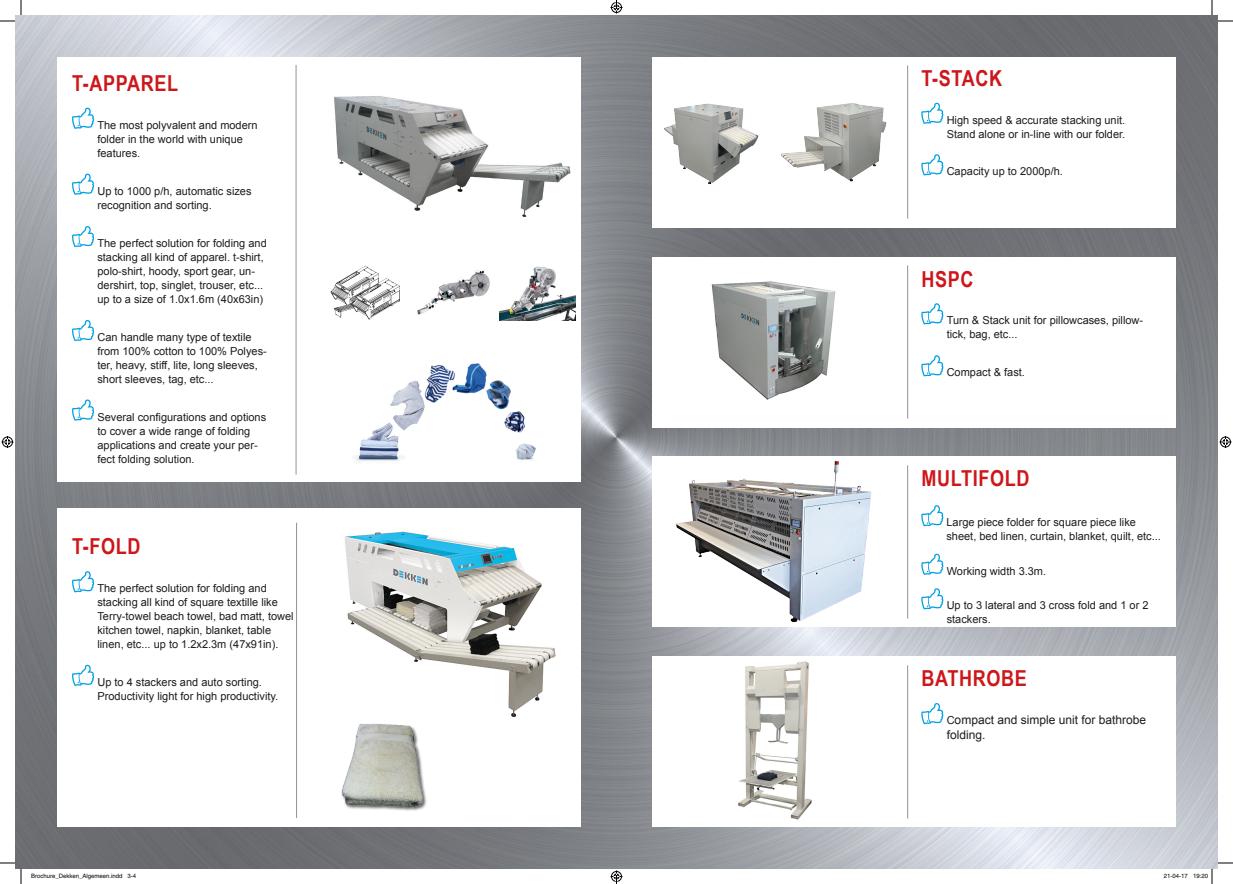
<style>
.page{position:relative;width:1233px;height:884px;background:#fff}
.page>*{position:absolute;margin:0;border:0;box-sizing:border-box;transform-origin:0 0}
.t1{font:700 22px "Arial Narrow";letter-spacing:.03em;color:#cd171a}
.t2{font:12px/14.4px "Arial";color:#1d1d1b}
.t3{font:11px/14px "Arial";color:#1d1d1b}
.t4{font:6px "Helvetica";color:#000}
.s1{font-size:11px}
</style>
<div class="page">
<img style="left:15px;top:15px;width:1202px;height:854px">
<div style="left:57px;top:57px;width:523px;height:425px;background:#fff"></div>
<div style="left:57px;top:509px;width:523px;height:318px;background:#fff"></div>
<div style="left:652px;top:57px;width:524px;height:170px;background:#fff"></div>
<div style="left:652px;top:257px;width:524px;height:170px;background:#fff"></div>
<div style="left:652px;top:457px;width:524px;height:170px;background:#fff"></div>
<div style="left:652px;top:657px;width:524px;height:170px;background:#fff"></div>
<svg style="left:72px;top:108px;width:22px;height:21px"></svg>
<svg style="left:72px;top:174px;width:22px;height:21px"></svg>
<svg style="left:72px;top:226px;width:22px;height:21px"></svg>
<svg style="left:72px;top:320px;width:22px;height:21px"></svg>
<svg style="left:72px;top:399px;width:22px;height:22px"></svg>
<svg style="left:921px;top:103px;width:22px;height:21px"></svg>
<svg style="left:921px;top:154px;width:22px;height:21px"></svg>
<svg style="left:921px;top:303px;width:22px;height:21px"></svg>
<svg style="left:921px;top:355px;width:22px;height:21px"></svg>
<svg style="left:921px;top:505px;width:22px;height:21px"></svg>
<svg style="left:921px;top:554px;width:22px;height:21px"></svg>
<svg style="left:921px;top:588px;width:22px;height:21px"></svg>
<svg style="left:921px;top:703px;width:22px;height:21px"></svg>
<svg style="left:72px;top:571px;width:22px;height:21px"></svg>
<svg style="left:72px;top:665px;width:22px;height:21px"></svg>
<img style="left:664px;top:103px;width:95px;height:82px">
<img style="left:781px;top:103px;width:106px;height:79px">
<img style="left:711px;top:281px;width:125px;height:119px">
<img style="left:675px;top:460px;width:197px;height:162px">
<img style="left:738px;top:661px;width:74px;height:159px">
<img style="left:344px;top:531px;width:212px;height:186px">
<img style="left:341px;top:714px;width:89px;height:97px">
<img style="left:417px;top:270px;width:73px;height:45px">
<img style="left:330px;top:265px;width:70px;height:55px">
<img style="left:500px;top:266px;width:75px;height:55px">
<img style="left:334px;top:96px;width:237px;height:121px">
<img style="left:353px;top:363px;width:183px;height:98px">
<hr style="left:295px;top:65px;width:1px;height:410px;background:#939292">
<hr style="left:907px;top:66px;width:1px;height:153px;background:#939292">
<hr style="left:907px;top:265px;width:1px;height:154px;background:#939292">
<hr style="left:907px;top:465px;width:1px;height:153px;background:#939292">
<hr style="left:907px;top:665px;width:1px;height:153px;background:#939292">
<hr style="left:296px;top:523px;width:1px;height:295px;background:#939292">
<svg style="left:1218px;top:20px;width:15px;height:2px"></svg>
<svg style="left:1218px;top:862px;width:15px;height:2px"></svg>
<svg style="left:0;top:0;width:22px;height:22px"></svg>
<svg style="left:0;top:862px;width:22px;height:22px"></svg>
<svg style="left:1211px;top:0;width:1px;height:15px"></svg>
<svg style="left:2px;top:436px;width:12px;height:12px"></svg>
<svg style="left:1219px;top:436px;width:12px;height:12px"></svg>
<svg style="left:1211px;top:869px;width:1px;height:15px"></svg>
<svg style="left:610px;top:0;width:12px;height:14px"></svg>
<svg style="left:610px;top:870px;width:12px;height:14px"></svg>
<p class="t1" style="left:72px;top:66px;width:108px">T-APPAREL</p>
<p class="t3" style="left:97px;top:118px;width:162px">The most polyvalent and modern folder in the world with unique features.</p>
<p class="t3" style="left:97px;top:184px;width:156px;line-height:14.4px">Up to 1000 p/h, automatic sizes recognition and sorting.</p>
<p class="t3" style="left:97px;top:236px;width:171px">The perfect solution for folding and stacking all kind of apparel. t-shirt, polo-shirt, hoody, sport gear, un&shy;dershirt, top, singlet, trouser, etc... up to a size of 1.0x1.6m (40x63in)</p>
<p class="t3" style="left:97px;top:330px;width:171px">Can handle many type of textile from 100% cotton to 100% Polyes&shy;ter, heavy, stiff, lite, long sleeves, short sleeves, tag, etc...</p>
<p class="t3" style="left:97px;top:410px;width:170px">Several configurations and options to cover a wide range of folding applications and create your per&shy;fect folding solution.</p>
<p class="t1" style="left:72px;top:530px;width:70px">T-FOLD</p>
<p class="t3" style="left:97px;top:582px;width:198px">The perfect solution for folding and stacking all kind of square textille like Terry-towel beach towel, bad matt, towel kitchen towel, napkin, blanket, table linen, etc... up to 1.2x2.3m (47x91in).</p>
<p class="t3" style="left:97px;top:675px;width:182px">Up to 4 stackers and auto sorting.<br>Productivity light for high productivity.</p>
<p class="t1" style="left:921px;top:62px;width:82px">T-STACK</p>
<p class="t3" style="left:946px;top:113px;width:180px">High speed &amp; accurate stacking unit.<br>Stand alone or in-line with our folder.</p>
<p class="t3" style="left:946px;top:165px;width:118px">Capacity up to 2000p/h.</p>
<p class="t1" style="left:921px;top:262px;width:54px">HSPC</p>
<p class="t3" style="left:946px;top:314px;width:198px">Turn &amp; Stack unit for pillowcases, pillow&shy;tick, bag, etc...</p>
<p class="t3" style="left:946px;top:366px;width:80px">Compact &amp; fast.</p>
<p class="t1" style="left:921px;top:462px;width:110px">MULTIFOLD</p>
<p class="t3" style="left:946px;top:516px;width:216px">Large piece folder for square piece like sheet, bed linen, curtain, blanket, quilt, etc...</p>
<p class="t3" style="left:946px;top:564px;width:101px">Working width 3.3m.</p>
<p class="t3" style="left:946px;top:599px;width:203px">Up to 3 lateral and 3 cross fold and 1 or 2 stackers.</p>
<p class="t1" style="left:921px;top:662px;width:107px">BATHROBE</p>
<p class="t2" style="left:946px;top:713px;width:201px"><span class="s1">C</span>ompact and simple unit for bathrobe folding.</p>
<p class="t4" style="left:31px;top:872px;width:107px">Brochure_Dekken_Algemeen.indd 3-4</p>
<p class="t4" style="left:1164px;top:872px;width:46px">21-04-17 19:20</p>
</div>
